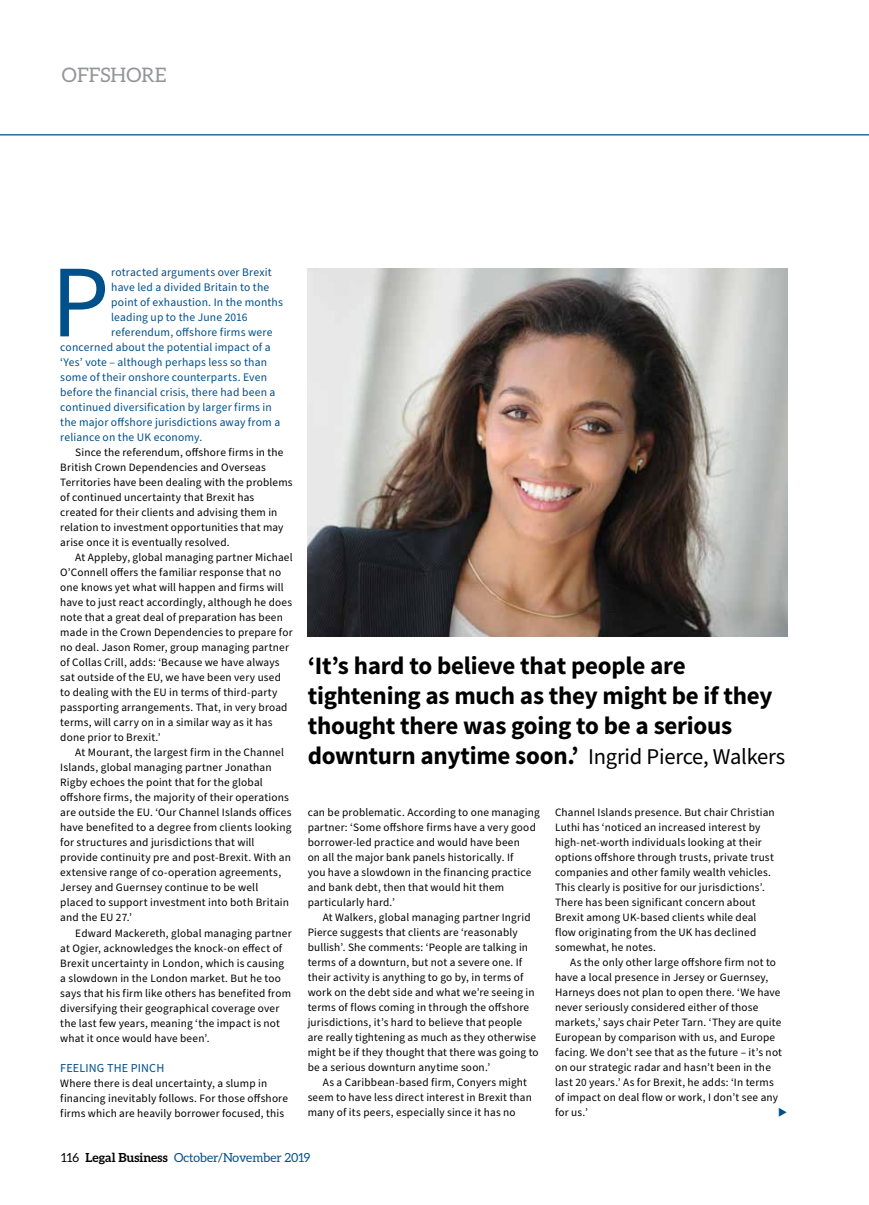
<style>
.page{position:relative;width:869px;height:1205px;background:#fff}
.page>*{position:absolute;margin:0;border:0;box-sizing:border-box;transform-origin:0 0}
.t1{font:103px "Source Sans Pro";color:#00508c}
.t2{font:700 25px/30px "Source Sans Pro";letter-spacing:-.01em;color:#000}
.t3{font:20px "Aleo";color:#939598}
.t4{font:12.5px "Aleo";letter-spacing:-.005em;color:#00508c}
.t5{font:12.25px "Source Sans Pro";letter-spacing:.01em;color:#00508c}
.t6{font:11.5px "Source Sans Pro";letter-spacing:.015em;color:#00508c}
.t7{font:11.25px/15px "Source Sans Pro";letter-spacing:.015em;color:#000}
.s1{font-weight:400;font-size:22.5px}
.s2{color:#000}
.s3{font-weight:700;color:#000}
</style>
<div class="page">
<hr style="left:0;top:134px;width:868px;height:1px;background:#00508c">
<img style="left:307px;top:269px;width:480px;height:367px">
<h3 class="t3" style="left:62px;top:64px;width:106px">OFFSHORE</h3>
<h1 class="t1" style="left:51px;top:233px;width:60px">P</h1>
<p class="t6" style="left:111px;top:265px;width:162px">rotracted arguments over Brexit</p>
<p class="t6" style="left:111px;top:280px;width:159px">have led a divided Britain to the</p>
<p class="t6" style="left:111px;top:295px;width:173px">point of exhaustion. In the months</p>
<p class="t6" style="left:111px;top:310px;width:138px">leading up to the June 2016</p>
<p class="t6" style="left:111px;top:325px;width:163px">referendum, offshore firms were</p>
<p class="t6" style="left:60px;top:340px;width:212px">concerned about the potential impact of a</p>
<p class="t6" style="left:60px;top:355px;width:208px">‘Yes’ vote – although perhaps less so than</p>
<p class="t6" style="left:60px;top:370px;width:208px">some of their onshore counterparts. Even</p>
<p class="t6" style="left:60px;top:385px;width:216px">before the financial crisis, there had been a</p>
<p class="t6" style="left:60px;top:400px;width:213px">continued diversification by larger firms in</p>
<p class="t6" style="left:60px;top:415px;width:221px">the major offshore jurisdictions away from a</p>
<p class="t6" style="left:60px;top:430px;width:143px">reliance on the UK economy.</p>
<p class="t7" style="left:60px;top:445px;width:234px;text-indent:15px">Since the referendum, offshore firms in the British Crown Dependencies and Overseas Territories have been dealing with the problems of continued uncertainty that Brexit has created for their clients and advising them in relation to investment opportunities that may arise once it is eventually resolved.</p>
<p class="t7" style="left:60px;top:550px;width:234px;text-indent:15px">At Appleby, global managing partner Michael O’Connell offers the familiar response that no one knows yet what will happen and firms will have to just react accordingly, although he does note that a great deal of preparation has been made in the Crown Dependencies to prepare for no deal. Jason Romer, group managing partner of Collas Crill, adds: ‘Because we have always sat outside of the EU, we have been very used to dealing with the EU in terms of third-party passporting arrangements. That, in very broad terms, will carry on in a similar way as it has done prior to Brexit.’</p>
<p class="t7" style="left:60px;top:745px;width:233px;text-indent:15px">At Mourant, the largest firm in the Channel Islands, global managing partner Jonathan Rigby echoes the point that for the global offshore firms, the majority of their operations are outside the EU. ‘Our Channel Islands offices have benefited to a degree from clients looking for structures and jurisdictions that will provide continuity pre and post-Brexit. With an extensive range of co-operation agreements, Jersey and Guernsey continue to be well placed to support investment into both Britain and the EU 27.’</p>
<p class="t7" style="left:60px;top:925px;width:233px;text-indent:15px">Edward Mackereth, global managing partner at Ogier, acknowledges the knock-on effect of Brexit uncertainty in London, which is causing a slowdown in the London market. But he too says that his firm like others has benefited from diversifying their geographical coverage over the last few years, meaning ‘the impact is not what it once would have been’.</p>
<p class="t5" style="left:60px;top:1059px;width:105px">FEELING THE PINCH</p>
<p class="t7" style="left:60px;top:1075px;width:229px">Where there is deal uncertainty, a slump in financing inevitably follows. For those offshore firms which are heavily borrower focused, this</p>
<h2 class="t2" style="left:307px;top:652px;width:478px">‘It’s hard to believe that people are tightening as much as they might be if they thought there was going to be a serious downturn anytime soon.’ <span class="s1">Ingrid Pierce, Walkers</span></h2>
<p class="t7" style="left:307px;top:805px;width:233px">can be problematic. According to one managing partner: ‘Some offshore firms have a very good borrower-led practice and would have been<br>on all the major bank panels historically. If<br>you have a slowdown in the financing practice and bank debt, then that would hit them particularly hard.’</p>
<p class="t7" style="left:307px;top:910px;width:232px;text-indent:15px">At Walkers, global managing partner Ingrid Pierce suggests that clients are ‘reasonably bullish’. She comments: ‘People are talking in terms of a downturn, but not a severe one. If their activity is anything to go by, in terms of work on the debt side and what we’re seeing in terms of flows coming in through the offshore jurisdictions, it’s hard to believe that people are really tightening as much as they otherwise might be if they thought that there was going to be a serious downturn anytime soon.’</p>
<p class="t7" style="left:307px;top:1075px;width:225px;text-indent:15px">As a Caribbean-based firm, Conyers might seem to have less direct interest in Brexit than many of its peers, especially since it has no</p>
<p class="t7" style="left:554px;top:805px;width:221px">Channel Islands presence. But chair Christian Luthi has ‘noticed an increased interest by high-net-worth individuals looking at their options offshore through trusts, private trust companies and other family wealth vehicles.<br>This clearly is positive for our jurisdictions’.<br>There has been significant concern about Brexit among UK-based clients while deal flow originating from the UK has declined somewhat, he notes.</p>
<p class="t7" style="left:554px;top:955px;width:228px;text-indent:15px">As the only other large offshore firm not to have a local presence in Jersey or Guernsey, Harneys does not plan to open there. ‘We have never seriously considered either of those markets,’ says chair Peter Tarn. ‘They are quite European by comparison with us, and Europe facing. We don’t see that as the future – it’s not on our strategic radar and hasn’t been in the last 20 years.’ As for Brexit, he adds: ‘In terms of impact on deal flow or work, I don’t see any for us.’</p>
<p class="t4" style="left:61px;top:1150px;width:250px"><span class="s2">116</span> <span class="s3">Legal Business</span> October/November 2019</p>
</div>
